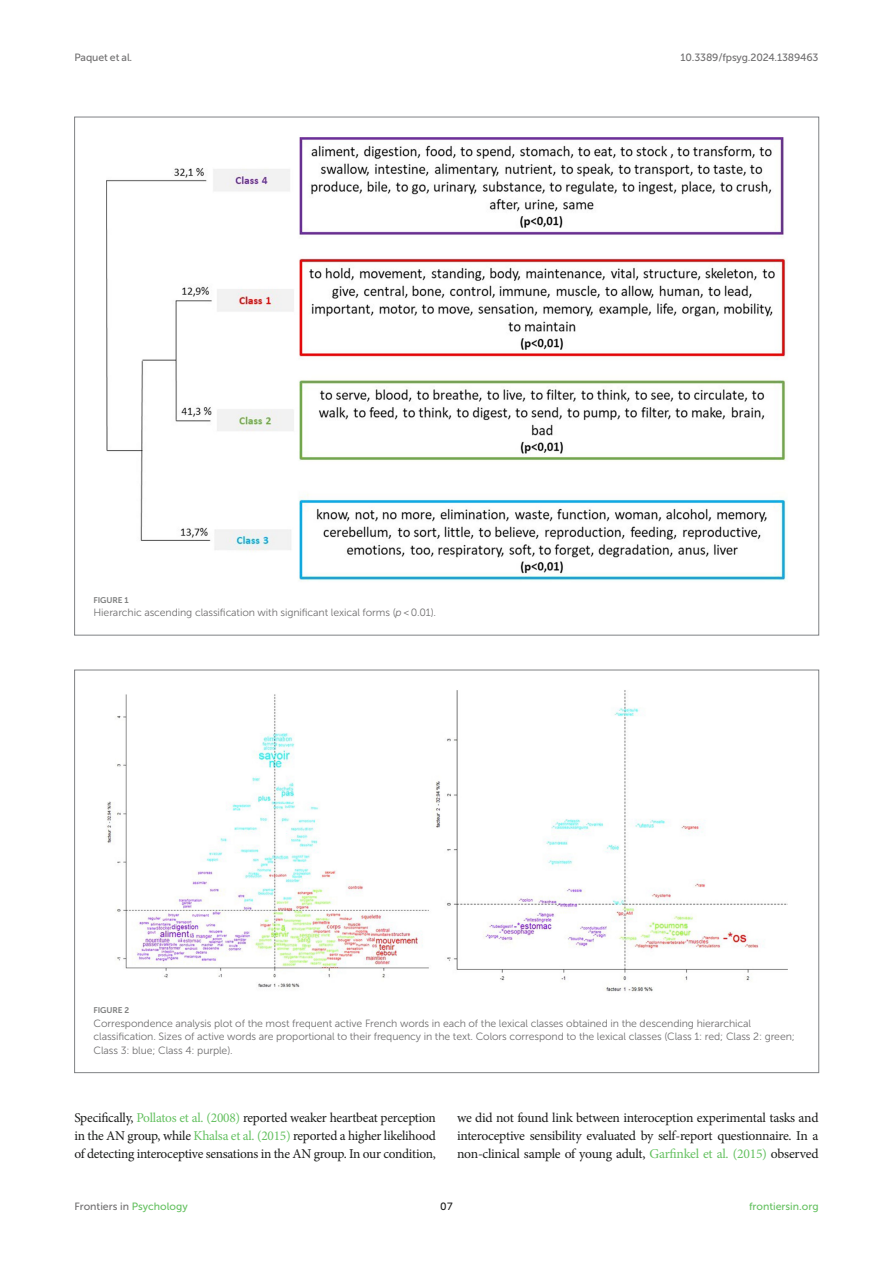
<style>
.page{position:relative;width:893px;height:1263px;background:#fff}
.page>*{position:absolute;margin:0;border:0;box-sizing:border-box;transform-origin:0 0}
.TEXT{font:13.5px/18px "Minion Pro";letter-spacing:-.02em;color:#1b1c1b;text-align:justify}
.FIG_LEG{font:10.5px/13.5px "Museo Sans 300";letter-spacing:-.01em;color:#706f70}
.t1{font:10.5px "Museo Sans 500";letter-spacing:-.015em;color:#706f70}
.t2{font:10.5px "Museo Sans 500";color:#65c161}
.t3{font:10.5px "Museo Sans 500";color:#1b1c1b}
.FIG_HD{font:8.25px "Museo Sans 700";letter-spacing:-.01em;color:#7e7f7f}
.s1{font-style:italic}
.s2{color:#65c161}
</style>
<div class="page">
<img style="left:106px;top:137px;width:682px;height:444px">
<img style="left:107px;top:690px;width:681px;height:302px">
<p class="t1" style="left:74px;top:51px;width:59px">Paquet et al.</p>
<p class="t1" style="left:681px;top:51px;width:139px">10.3389/fpsyg.2024.1389463</p>
<p class="FIG_HD" style="left:94px;top:595px;width:37px">FIGURE 1</p>
<p class="FIG_LEG" style="left:94px;top:606px;width:344px">Hierarchic ascending classification with significant lexical forms (<span class="s1">p</span> &lt; 0.01).</p>
<p class="FIG_HD" style="left:94px;top:1006px;width:37px">FIGURE 2</p>
<p class="FIG_LEG" style="left:94px;top:1016px;width:703px">Correspondence analysis plot of the most frequent active French words in each of the lexical classes obtained in the descending hierarchical classification. Sizes of active words are proportional to their frequency in the text. Colors correspond to the lexical classes (Class 1: red; Class 2: green;<br>Class 3: blue; Class 4: purple).</p>
<p class="TEXT" style="left:74px;top:1109px;width:363px">Specifically, <span class="s2">Pollatos et al. (2008)</span> reported weaker heartbeat perception in the AN group, while <span class="s2">Khalsa et al. (2015)</span> reported a higher likelihood of detecting interoceptive sensations in the AN group. In our condition,</p>
<p class="TEXT" style="left:457px;top:1109px;width:363px">we did not found link between interoception experimental tasks and interoceptive sensibility evaluated by self-report questionnaire. In a non-clinical sample of young adult, <span class="s2">Garfinkel et al. (2015)</span> observed</p>
<p class="t1" style="left:74px;top:1200px;width:115px">Frontiers in <span class="s2">Psychology</span></p>
<p class="t3" style="left:440px;top:1200px;width:14px">07</p>
<p class="t2" style="left:749px;top:1200px;width:71px">frontiersin.org</p>
</div>
